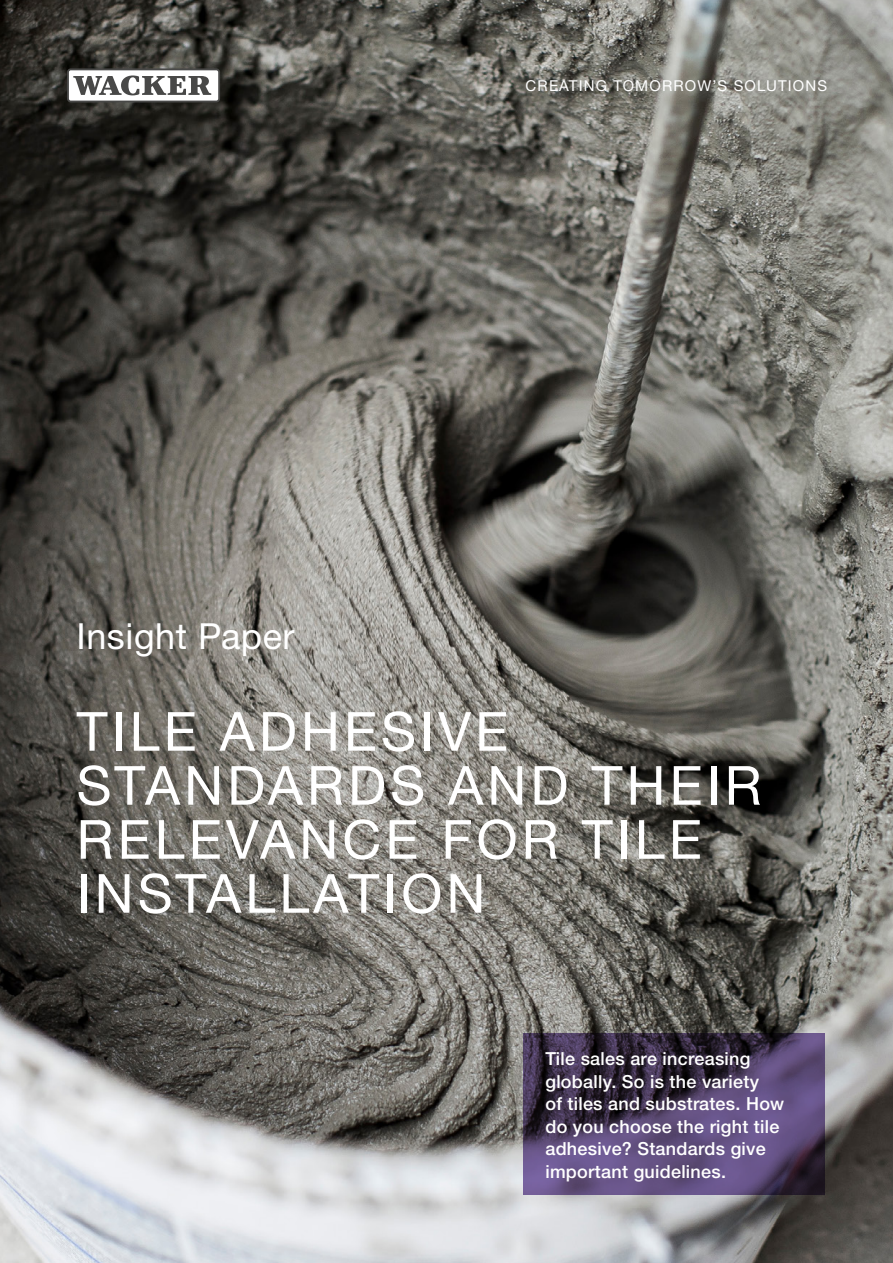
<style>
.page{position:relative;width:893px;height:1263px;background:#fff}
.page>*{position:absolute;margin:0;border:0;box-sizing:border-box;transform-origin:0 0}
.t1{font:54px/54px "Helvetica Panfor Wacker";letter-spacing:.075em;color:#fff}
.t2{font:36px "Helvetica Panfor Wacker";letter-spacing:.015em;color:#fff}
.t3{font:500 18px/22.5px "Helvetica Panfor Wacker";letter-spacing:.015em;color:#fff}
.t4{font:15px "Helvetica Panfor Wacker";letter-spacing:.075em;color:#fff}
</style>
<div class="page">
<img style="left:0;top:0;width:893px;height:1263px">
<svg style="left:523px;top:1033px;width:302px;height:162px;background:#4d3e62"></svg>
<svg style="left:67px;top:68px;width:153px;height:34px"></svg>
<div style="left:69px;top:70px;width:149px;height:31px;background:#fff;border-radius:2px"></div>
<svg style="left:73px;top:75px;width:138px;height:20px"></svg>
<h2 class="t2" style="left:77px;top:614px;width:220px">Insight Paper</h2>
<p class="t4" style="left:526px;top:77px;width:303px">CREATING TOMORROW’S SOLUTIONS</p>
<h1 class="t1" style="left:77px;top:704px;width:687px">TILE ADHESIVE<br>STANDARDS AND THEIR<br>RELEVANCE FOR TILE<br>INSTALLATION</h1>
<p class="t3" style="left:545px;top:1048px;width:240px">Tile sales are increasing globally. So is the variety<br>of tiles and substrates. How do you choose the right tile adhesive? Standards give important guidelines.</p>
</div>
